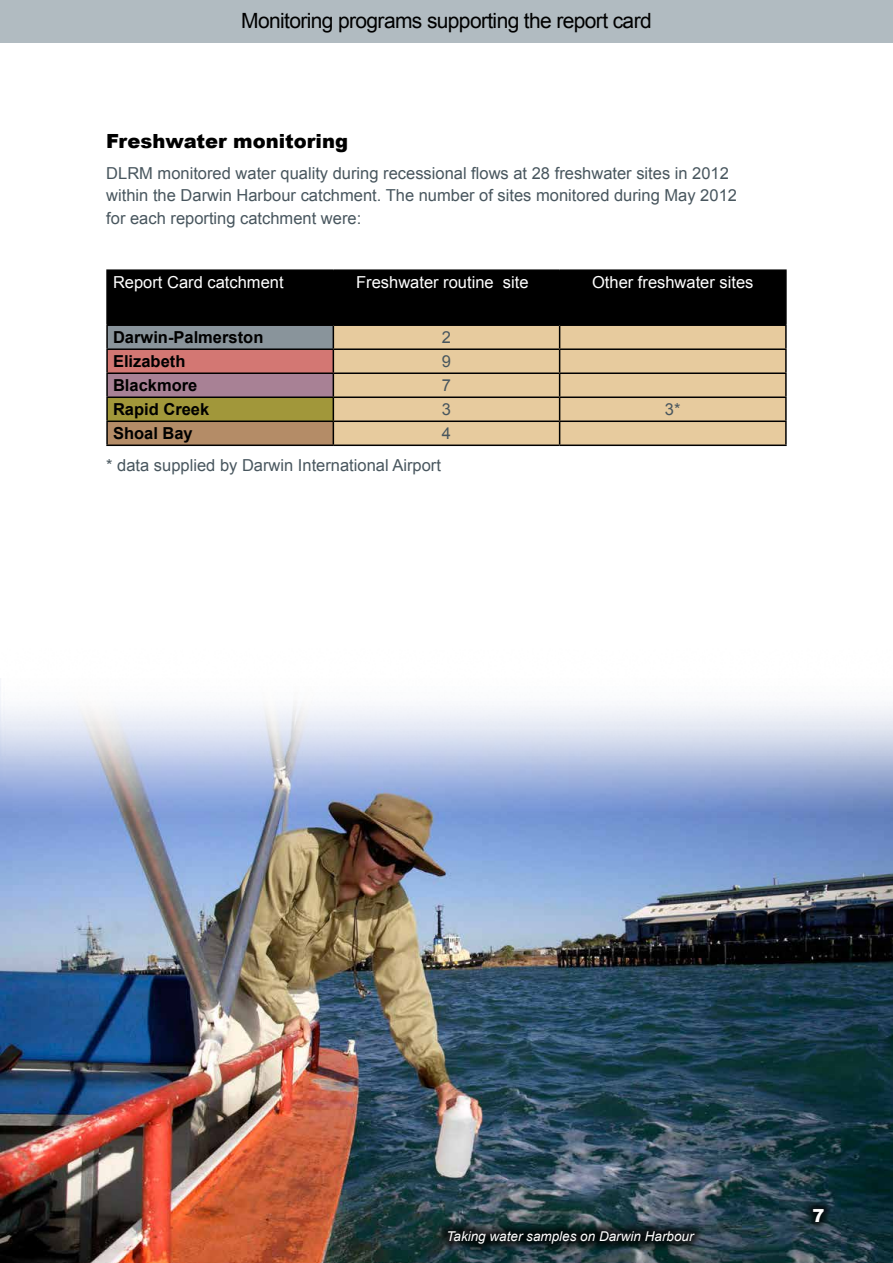
<style>
.page{position:relative;width:893px;height:1263px;background:#fff}
.page>*{position:absolute;margin:0;border:0;box-sizing:border-box;transform-origin:0 0}
.t1{font:21px "Arial";letter-spacing:-.03em;color:#000}
.t2{font:900 19.5px "Arial";color:#000}
.t3{font:900 18px "Arial";color:#fff}
.t4{font:16.5px/22.5px "Arial";color:#48565e}
.t5{font:16.5px "Arial";color:#fff}
.t6{font:700 16.5px "Arial";color:#000}
.t7{font:italic 13.5px "Arial";color:#fff}
.s1{font-style:inherit}
.s2{color:#000}
</style>
<div class="page">
<hr style="left:106px;top:269px;width:227px;height:2px;background:#000">
<hr style="left:106px;top:271px;width:2px;height:53px;background:#000">
<hr style="left:333px;top:269px;width:227px;height:2px;background:#000">
<hr style="left:560px;top:269px;width:227px;height:2px;background:#000">
<hr style="left:785px;top:271px;width:2px;height:53px;background:#000">
<hr style="left:106px;top:324px;width:227px;height:2px;background:#000">
<hr style="left:106px;top:326px;width:2px;height:22px;background:#000">
<hr style="left:106px;top:348px;width:227px;height:2px;background:#000">
<hr style="left:106px;top:350px;width:2px;height:22px;background:#000">
<hr style="left:106px;top:372px;width:227px;height:2px;background:#000">
<hr style="left:106px;top:374px;width:2px;height:22px;background:#000">
<hr style="left:106px;top:396px;width:227px;height:2px;background:#000">
<hr style="left:106px;top:398px;width:2px;height:22px;background:#000">
<hr style="left:106px;top:420px;width:227px;height:2px;background:#000">
<hr style="left:106px;top:422px;width:2px;height:22px;background:#000">
<hr style="left:106px;top:444px;width:227px;height:2px;background:#000">
<hr style="left:333px;top:444px;width:227px;height:2px;background:#000">
<hr style="left:560px;top:324px;width:227px;height:2px;background:#000">
<hr style="left:785px;top:326px;width:2px;height:22px;background:#000">
<hr style="left:560px;top:348px;width:227px;height:2px;background:#000">
<hr style="left:785px;top:350px;width:2px;height:22px;background:#000">
<hr style="left:560px;top:372px;width:227px;height:2px;background:#000">
<hr style="left:785px;top:374px;width:2px;height:22px;background:#000">
<hr style="left:560px;top:396px;width:227px;height:2px;background:#000">
<hr style="left:785px;top:398px;width:2px;height:22px;background:#000">
<hr style="left:560px;top:420px;width:227px;height:2px;background:#000">
<svg style="left:107px;top:270px;width:679px;height:174px;background:#87735c"></svg>
<hr style="left:785px;top:422px;width:2px;height:22px;background:#000">
<hr style="left:560px;top:444px;width:227px;height:2px;background:#000">
<div style="left:0;top:0;width:893px;height:43px;background:#b1bbc1"></div>
<img style="left:0;top:819px;width:893px;height:444px">
<img style="left:0;top:678px;width:893px;height:141px">
<div style="left:803px;top:1199px;width:30px;height:32px;background:#000;opacity:.82"></div>
<div style="left:436px;top:1219px;width:270px;height:36px;background:#000;opacity:.8"></div>
<p class="t1" style="left:241px;top:7px;width:412px">Monitoring programs supporting the report card</p>
<p class="t2" style="left:106px;top:127px;width:243px">Freshwater monitoring</p>
<p class="t4" style="left:106px;top:162px;width:632px">DLRM monitored water quality during recessional flows at 28 freshwater sites in <span class="s1">2012 </span>within the Darwin Harbour catchment. The number of sites monitored during May <span class="s1">2012 </span>for each reporting catchment were:</p>
<p class="t5" style="left:113px;top:272px;width:172px">Report Card catchment</p>
<p class="t5" style="left:356px;top:272px;width:182px">Freshwater routine site<span class="s2">s</span></p>
<p class="t5" style="left:592px;top:272px;width:163px">Other freshwater sites</p>
<p class="t6" style="left:113px;top:326px;width:152px">Darwin-Palmerston</p>
<p class="t4" style="left:442px;top:326px;width:11px">2</p>
<p class="t6" style="left:113px;top:350px;width:74px">Elizabeth</p>
<p class="t4" style="left:442px;top:350px;width:11px">9</p>
<p class="t6" style="left:113px;top:374px;width:86px">Blackmore</p>
<p class="t4" style="left:442px;top:374px;width:11px">7</p>
<p class="t6" style="left:113px;top:398px;width:98px">Rapid Creek</p>
<p class="t4" style="left:442px;top:398px;width:11px">3</p>
<p class="t4" style="left:665px;top:398px;width:17px">3*</p>
<p class="t6" style="left:113px;top:422px;width:81px">Shoal Bay</p>
<p class="t4" style="left:442px;top:422px;width:11px">4</p>
<p class="t4" style="left:106px;top:454px;width:336px">* data supplied by Darwin International Airport</p>
<p class="t7" style="left:446px;top:1227px;width:249px">Taking water samples on Darwin Harbour</p>
<p class="t3" style="left:813px;top:1202px;width:14px">7</p>
</div>
